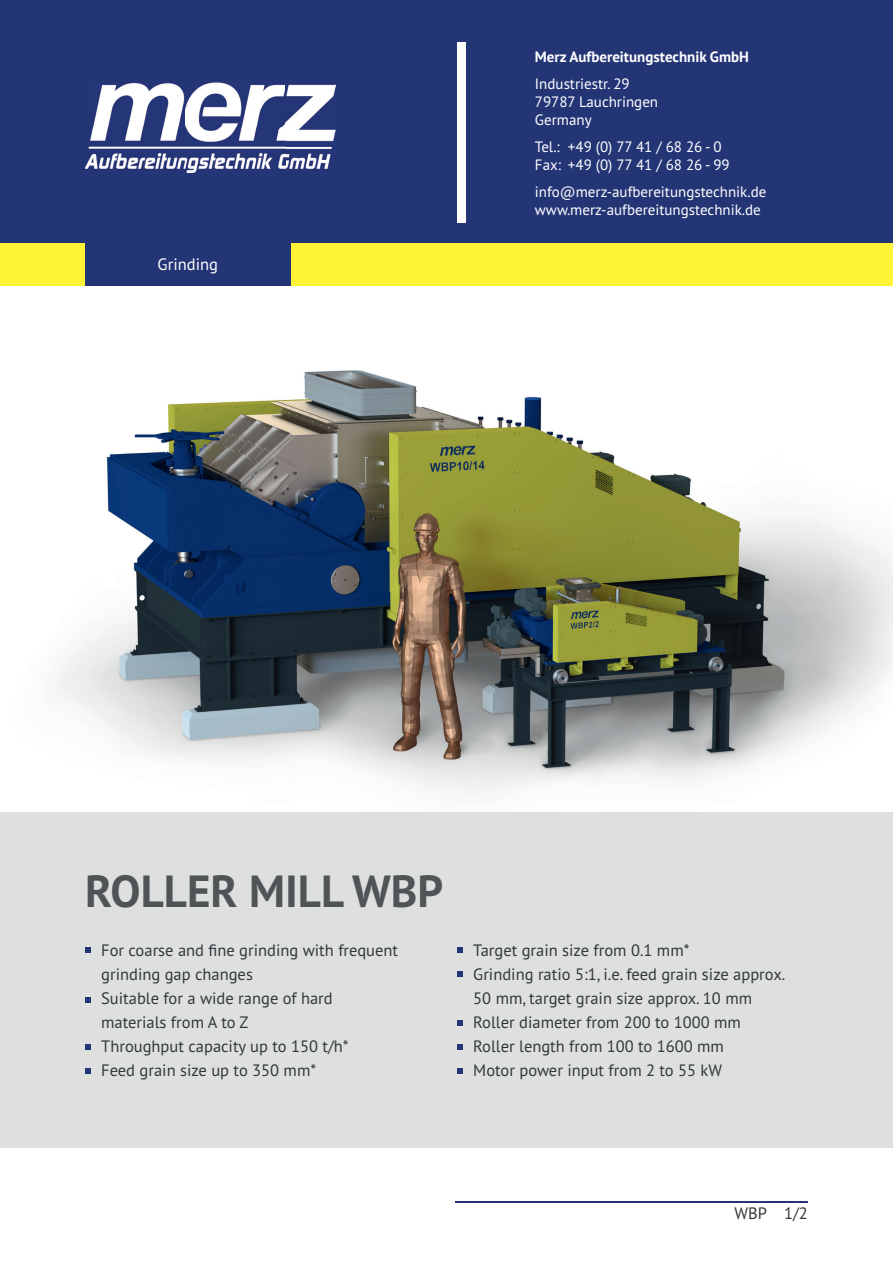
<style>
.page{position:relative;width:893px;height:1263px;background:#fff}
.page>*{position:absolute;margin:0;border:0;box-sizing:border-box;transform-origin:0 0}
.t1{font:700 45px "PT Sans Pro";color:#515456}
.t2{font:16.5px/24px "PT Sans Pro";color:#33383c}
.t3{font:16.5px "PT Sans Pro";color:#fff}
.t4{font:15px/18px "PT Sans Pro";color:#fff}
.t5{font:700 15px "PT Sans Pro";color:#fff}
</style>
<div class="page">
<hr style="left:456px;top:1201px;width:352px;height:1px;background:#243576">
<div style="left:0;top:243px;width:893px;height:43px;background:#fff335"></div>
<div style="left:0;top:811px;width:893px;height:336px;background:#dedfdf"></div>
<div style="left:85px;top:243px;width:206px;height:42px;background:#243576"></div>
<div style="left:0;top:0;width:893px;height:243px;background:#243576"></div>
<img style="left:85px;top:82px;width:251px;height:91px">
<div style="left:457px;top:43px;width:9px;height:180px;background:#fff"></div>
<svg style="left:457px;top:947px;width:6px;height:6px"></svg>
<svg style="left:85px;top:947px;width:6px;height:6px"></svg>
<svg style="left:457px;top:971px;width:6px;height:6px"></svg>
<svg style="left:85px;top:997px;width:6px;height:6px"></svg>
<svg style="left:457px;top:1020px;width:6px;height:6px"></svg>
<svg style="left:457px;top:1044px;width:6px;height:6px"></svg>
<svg style="left:457px;top:1068px;width:6px;height:5px"></svg>
<svg style="left:85px;top:1068px;width:6px;height:5px"></svg>
<img style="left:55px;top:370px;width:838px;height:424px">
<svg style="left:85px;top:1044px;width:6px;height:6px"></svg>
<p class="t3" style="left:158px;top:254px;width:62px">Grinding</p>
<p class="t5" style="left:535px;top:47px;width:216px">Merz Aufbereitungstechnik GmbH</p>
<p class="t4" style="left:535px;top:74px;width:125px">Industriestr. 29<br>79787 Lauchringen<br>Germany</p>
<p class="t4" style="left:535px;top:137px;width:196px">Tel.: +49 (0) 77 41 / 68 26 - 0<br>Fax: +49 (0) 77 41 / 68 26 - 99</p>
<p class="t4" style="left:535px;top:182px;width:233px">info@merz-aufbereitungstechnik.de www.merz-aufbereitungstechnik.de</p>
<h1 class="t1" style="left:85px;top:862px;width:360px">ROLLER MILL WBP</h1>
<p class="t2" style="left:101px;top:938px;width:298px">For coarse and fine grinding with frequent grinding gap changes<br>Suitable for a wide range of hard materials from A to Z<br>Throughput capacity up to 150 t/h*<br>Feed grain size up to 350 mm*</p>
<p class="t2" style="left:473px;top:938px;width:314px">Target grain size from 0.1 mm*<br>Grinding ratio 5:1, i.e. feed grain size approx.<br>50 mm, target grain size approx. 10 mm Roller diameter from 200 to 1000 mm Roller length from 100 to 1600 mm<br>Motor power input from 2 to 55 kW</p>
<p class="t2" style="left:735px;top:1201px;width:75px">WBP 1/2</p>
</div>
